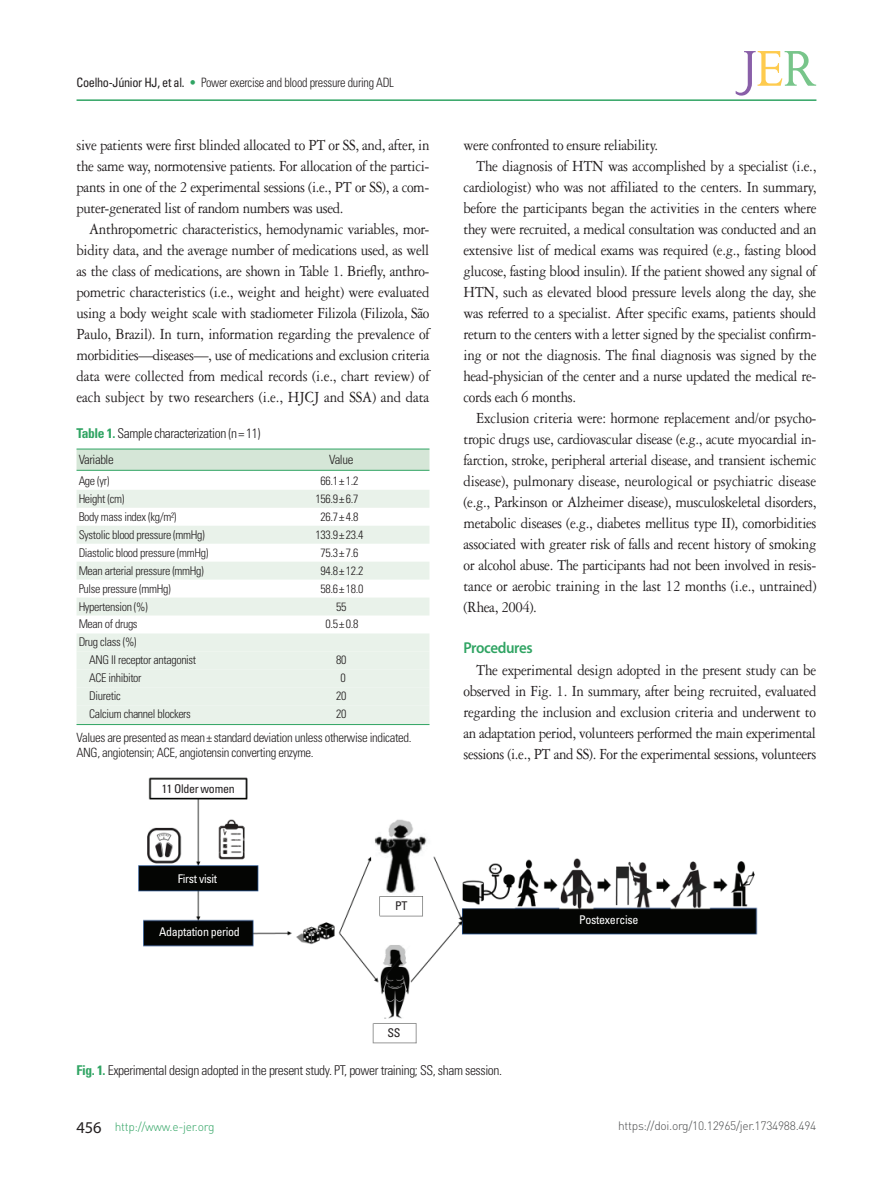
<style>
.page{position:relative;width:893px;height:1191px;background:#fff}
.page>*{position:absolute;margin:0;border:0;box-sizing:border-box;transform-origin:0 0}
.본문_영문{font:16.5px/21px "Garamond 3 LT Std";letter-spacing:-.025em;color:#231f20;text-align:justify;scale:.9 1}
.본문_중제목{font:600 15.75px "Myriad Pro";letter-spacing:-.025em;color:#30a463;scale:.95 1}
.표제목_그림설명{font:300 condensed 13.5px "Univers LT Std";letter-spacing:-.03em;color:#231f20}
.하시라{font:300 condensed 12.9px "Univers LT Std";letter-spacing:-.025em;color:#231f20;scale:.95 1}
.표본문{font:300 condensed 12.75px "Univers LT Std";letter-spacing:-.03em;color:#231f20}
.표본문-2{font:300 condensed 12px "Univers LT Std";letter-spacing:-.03em;color:#231f20}
.t1{font:300 12px "DIN Pro";letter-spacing:-.025em;color:#4b4c4d}
.그림지문{font:condensed 12px "Univers LT Std";letter-spacing:-.025em;color:#fff}
.t2{font:300 12px "DIN Pro";letter-spacing:-.025em;color:#30a463}
.그림지문-2{font:condensed 12px "Univers LT Std";letter-spacing:-.025em;color:#231f20}
.s1{font-weight:400}
.s2{color:#30a463}
.s3{font-weight:700;color:#30a463}
.s4{font-family:"Myriad Pro";font-weight:400;font-size:16.5px;color:#231f20}
</style>
<div class="page">
<hr style="left:77px;top:99px;width:739px;height:2px;background:#30a463">
<svg style="left:736px;top:51px;width:80px;height:45px"></svg>
<div style="left:77px;top:450px;width:352px;height:20px;background:#d5e6d7"></div>
<svg style="left:77px;top:490px;width:352px;height:125px;fill:#e9f2ea"></svg>
<div style="left:77px;top:633px;width:352px;height:91px;background:#e9f2ea"></div>
<hr style="left:77px;top:449px;width:176px;height:1px;background:#30a463">
<hr style="left:253px;top:449px;width:176px;height:1px;background:#30a463">
<hr style="left:77px;top:470px;width:176px;height:1px;background:#30a463">
<hr style="left:253px;top:470px;width:176px;height:1px;background:#30a463">
<hr style="left:77px;top:724px;width:176px;height:1px;background:#30a463">
<hr style="left:253px;top:724px;width:176px;height:1px;background:#30a463">
<img style="left:138px;top:777px;width:620px;height:267px">
<p class="하시라" style="left:77px;top:74px;width:336px"><span class="s1">Coelho-Júnior HJ, et al.</span> <span class="s2">•</span> Power exercise and blood pressure during ADL</p>
<p class="본문_영문" style="left:77px;top:134px;width:394px">sive patients were first blinded allocated to PT or SS, and, after, in the same way, normotensive patients. For allocation of the partici&shy;pants in one of the 2 experimental sessions (i.e., PT or SS), a com&shy;puter-generated list of random numbers was used.</p>
<p class="본문_영문" style="left:77px;top:218px;width:394px;text-indent:13px">Anthropometric characteristics, hemodynamic variables, mor&shy;bidity data, and the average number of medications used, as well as the class of medications, are shown in Table 1. Briefly, anthro&shy;pometric characteristics (i.e., weight and height) were evaluated using a body weight scale with stadiometer Filizola (Filizola, São Paulo, Brazil). In turn, information regarding the prevalence of morbidities—diseases—, use of medications and exclusion criteria data were collected from medical records (i.e., chart review) of each subject by two researchers (i.e., HJCJ and SSA) and data</p>
<p class="표제목_그림설명" style="left:77px;top:425px;width:185px"><span class="s3">Table 1.</span> Sample characterization (n= 11)</p>
<p class="표본문" style="left:79px;top:452px;width:37px">Variable</p>
<p class="표본문" style="left:329px;top:452px;width:26px">Value</p>
<p class="표본문-2" style="left:79px;top:473px;width:32px">Age (yr)</p>
<p class="표본문-2" style="left:320px;top:473px;width:40px">66.1± 1.2</p>
<p class="표본문-2" style="left:79px;top:491px;width:47px">Height (cm)</p>
<p class="표본문-2" style="left:315px;top:491px;width:45px">156.9± 6.7</p>
<p class="표본문-2" style="left:79px;top:509px;width:99px">Body mass index (kg/m²)</p>
<p class="표본문-2" style="left:320px;top:509px;width:40px">26.7± 4.8</p>
<p class="표본문-2" style="left:79px;top:527px;width:128px">Systolic blood pressure (mmHg)</p>
<p class="표본문-2" style="left:315px;top:527px;width:50px">133.9± 23.4</p>
<p class="표본문-2" style="left:79px;top:545px;width:131px">Diastolic blood pressure (mmHg)</p>
<p class="표본문-2" style="left:320px;top:545px;width:40px">75.3± 7.6</p>
<p class="표본문-2" style="left:79px;top:563px;width:127px">Mean arterial pressure (mmHg)</p>
<p class="표본문-2" style="left:320px;top:563px;width:45px">94.8± 12.2</p>
<p class="표본문-2" style="left:79px;top:581px;width:94px">Pulse pressure (mmHg)</p>
<p class="표본문-2" style="left:320px;top:581px;width:45px">58.6± 18.0</p>
<p class="표본문-2" style="left:79px;top:599px;width:71px">Hypertension (%)</p>
<p class="표본문-2" style="left:336px;top:599px;width:12px">55</p>
<p class="표본문-2" style="left:79px;top:617px;width:60px">Mean of drugs</p>
<p class="표본문-2" style="left:325px;top:617px;width:35px">0.5± 0.8</p>
<p class="표본문-2" style="left:79px;top:635px;width:59px">Drug class (%)</p>
<p class="표본문-2" style="left:89px;top:653px;width:108px">ANG II receptor antagonist</p>
<p class="표본문-2" style="left:336px;top:653px;width:12px">80</p>
<p class="표본문-2" style="left:89px;top:671px;width:54px">ACE inhibitor</p>
<p class="표본문-2" style="left:340px;top:671px;width:7px">0</p>
<p class="표본문-2" style="left:89px;top:689px;width:33px">Diuretic</p>
<p class="표본문-2" style="left:336px;top:689px;width:12px">20</p>
<p class="표본문-2" style="left:89px;top:707px;width:103px">Calcium channel blockers</p>
<p class="표본문-2" style="left:336px;top:707px;width:12px">20</p>
<p class="표본문" style="left:77px;top:729px;width:337px">Values are presented as mean± standard deviation unless otherwise indicated.</p>
<p class="표본문" style="left:77px;top:745px;width:239px">ANG, angiotensin; ACE, angiotensin converting enzyme.</p>
<p class="그림지문-2" style="left:162px;top:780px;width:74px">11 Older women</p>
<p class="그림지문" style="left:178px;top:871px;width:41px">First visit</p>
<p class="그림지문" style="left:159px;top:924px;width:82px">Adaptation period</p>
<p class="그림지문-2" style="left:395px;top:898px;width:14px">PT</p>
<p class="본문_영문" style="left:463px;top:134px;width:218px">were confronted to ensure reliability.</p>
<p class="본문_영문" style="left:463px;top:155px;width:394px;text-indent:13px">The diagnosis of HTN was accomplished by a specialist (i.e., cardiologist) who was not affiliated to the centers. In summary, before the participants began the activities in the centers where they were recruited, a medical consultation was conducted and an extensive list of medical exams was required (e.g., fasting blood glucose, fasting blood insulin). If the patient showed any signal of HTN, such as elevated blood pressure levels along the day, she was referred to a specialist. After specific exams, patients should return to the centers with a letter signed by the specialist confirm&shy;ing or not the diagnosis. The final diagnosis was signed by the head-physician of the center and a nurse updated the medical re&shy;cords each 6 months.</p>
<p class="본문_영문" style="left:463px;top:407px;width:394px;text-indent:13px">Exclusion criteria were: hormone replacement and/or psycho&shy;tropic drugs use, cardiovascular disease (e.g., acute myocardial in&shy;farction, stroke, peripheral arterial disease, and transient ischemic disease), pulmonary disease, neurological or psychiatric disease (e.g., Parkinson or Alzheimer disease), musculoskeletal disorders, metabolic diseases (e.g., diabetes mellitus type II), comorbidities associated with greater risk of falls and recent history of smoking or alcohol abuse. The participants had not been involved in resis&shy;tance or aerobic training in the last 12 months (i.e., untrained) (Rhea, 2004).</p>
<p class="본문_중제목" style="left:463px;top:638px;width:74px">Procedures</p>
<p class="본문_영문" style="left:463px;top:659px;width:394px;text-indent:13px">The experimental design adopted in the present study can be observed in Fig. 1. In summary, after being recruited, evaluated regarding the inclusion and exclusion criteria and underwent to an adaptation period, volunteers performed the main experimental sessions (i.e., PT and SS). For the experimental sessions, volunteers</p>
<p class="그림지문" style="left:579px;top:912px;width:61px">Postexercise</p>
<p class="그림지문-2" style="left:388px;top:1025px;width:15px">SS</p>
<p class="표제목_그림설명" style="left:77px;top:1061px;width:427px"><span class="s3">Fig. 1.</span> Experimental design adopted in the present study. PT, power training; SS, sham session.</p>
<p class="t2" style="left:77px;top:1118px;width:140px"><span class="s4">456</span> http://www.e-jer.org</p>
<p class="t1" style="left:618px;top:1118px;width:200px">https://doi.org/10.12965/jer.1734988.494</p>
</div>
